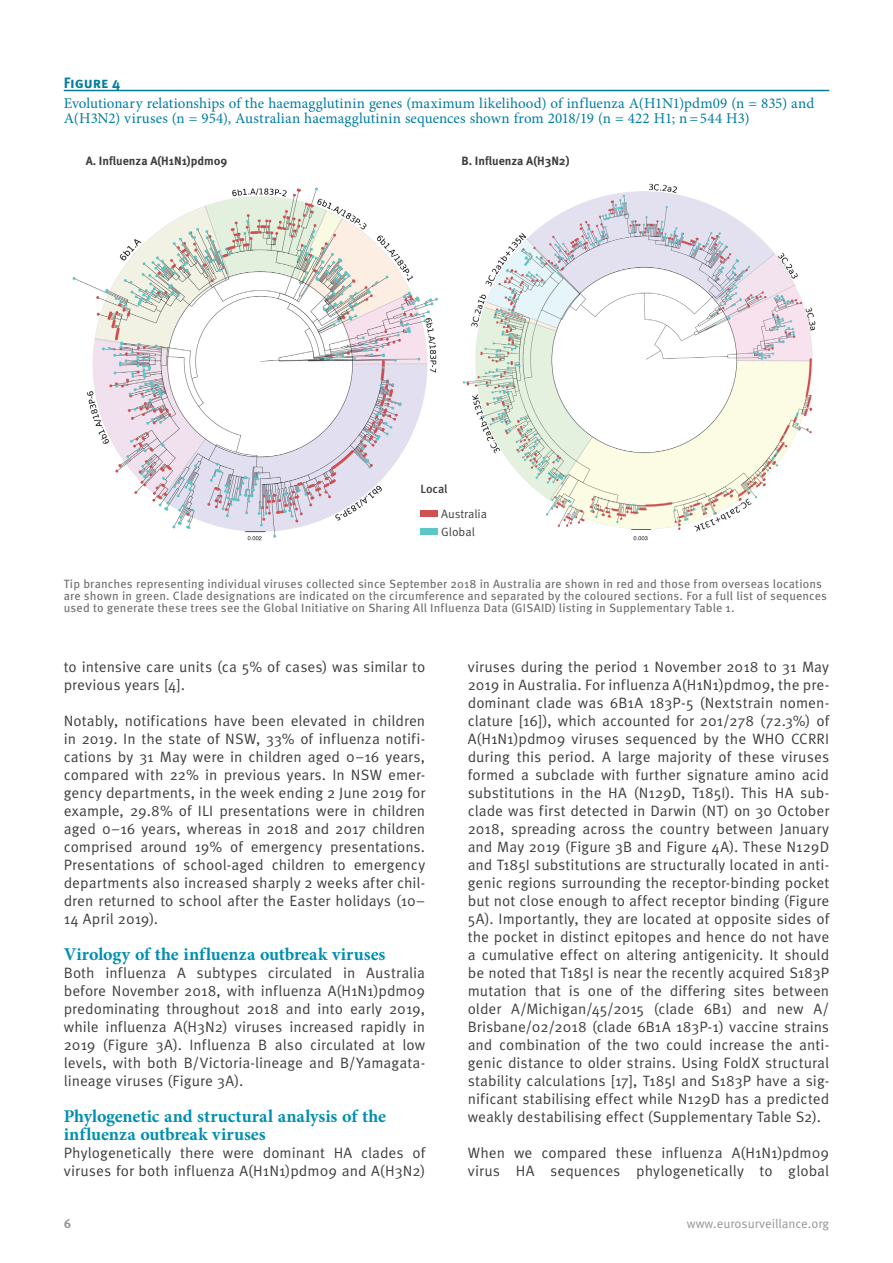
<style>
.page{position:relative;width:893px;height:1263px;background:#fff}
.page>*{position:absolute;margin:0;border:0;box-sizing:border-box;transform-origin:0 0}
.t1{font:700 18px/18px "Minion Pro";color:#008fb0}
.t2{font:15px/18px "Meta Pro";letter-spacing:.005em;color:#3e3e3f}
.t3{font:15px/15px "Minion Pro";letter-spacing:.005em;color:#007d9f}
.t4{font:700 15px "Meta Pro";letter-spacing:-.005em;color:#007d9f}
.t5{font:12.75px "Meta Pro";color:#939598}
.t6{font:700 12.75px "Meta Pro";color:#939598}
.t7{font:12px/12px "Meta Pro";letter-spacing:.01em;color:#6c6d70}
.t8{font:700 12px "Meta Pro";color:#3e3e3f}
.t9{font:12px "Meta Pro";color:#3e3e3f}
.t10{font:500 12px "Meta Pro";letter-spacing:-.005em;color:#3e3e3f}
</style>
<div class="page">
<hr style="left:64px;top:90px;width:765px;height:1px;background:#007d9f">
<img style="left:72px;top:183px;width:744px;height:358px">
<div style="left:420px;top:528px;width:17px;height:6px;background:#5ec6c7"></div>
<div style="left:420px;top:511px;width:17px;height:6px;background:#ce5253"></div>
<p class="t4" style="left:64px;top:73px;width:58px">Figure 4</p>
<p class="t3" style="left:64px;top:96px;width:752px">Evolutionary relationships of the haemagglutinin genes (maximum likelihood) of influenza A(H1N1)pdm09 (n = 835) and<br>A(H3N2) viruses (n = 954), Australian haemagglutinin sequences shown from 2018/19 (n = 422 H1; n=544 H3)</p>
<p class="t8" style="left:86px;top:153px;width:143px">A. Influenza A(H1N1)pdm09</p>
<p class="t8" style="left:461px;top:153px;width:110px">B. Influenza A(H3N2)</p>
<p class="t10" style="left:420px;top:481px;width:29px">Local</p>
<p class="t9" style="left:441px;top:524px;width:35px">Global</p>
<p class="t9" style="left:441px;top:506px;width:48px">Australia</p>
<p class="t7" style="left:64px;top:579px;width:765px">Tip branches representing individual viruses collected since September 2018 in Australia are shown in red and those from overseas locations are shown in green. Clade designations are indicated on the circumference and separated by the coloured sections. For a full list of sequences used to generate these trees see the Global Initiative on Sharing All Influenza Data (GISAID) listing in Supplementary Table 1.</p>
<p class="t2" style="left:64px;top:658px;width:363px">to intensive care units (ca 5% of cases) was similar to previous years [4].</p>
<p class="t2" style="left:64px;top:712px;width:363px;text-align:justify">Notably, notifications have been elevated in children in 2019. In the state of NSW, 33% of influenza notifi&shy;cations by 31 May were in children aged 0–16 years, compared with 22% in previous years. In NSW emer&shy;gency departments, in the week ending 2 June 2019 for example, 29.8% of ILI presentations were in children aged 0–16 years, whereas in 2018 and 2017 children comprised around 19% of emergency presentations.<br>Presentations of school-aged children to emergency departments also increased sharply 2 weeks after chil&shy;dren returned to school after the Easter holidays (10– 14 April 2019).</p>
<p class="t1" style="left:64px;top:945px;width:323px">Virology of the influenza outbreak viruses</p>
<p class="t2" style="left:64px;top:964px;width:363px;text-align:justify">Both influenza A subtypes circulated in Australia before November 2018, with influenza A(H1N1)pdm09 predominating throughout 2018 and into early 2019, while influenza A(H3N2) viruses increased rapidly in 2019 (Figure 3A). Influenza B also circulated at low levels, with both B/Victoria-lineage and B/Yamagata&shy;lineage viruses (Figure 3A).</p>
<p class="t1" style="left:64px;top:1107px;width:324px">Phylogenetic and structural analysis of the influenza outbreak viruses</p>
<p class="t2" style="left:64px;top:1144px;width:363px">Phylogenetically there were dominant HA clades of viruses for both influenza A(H1N1)pdm09 and A(H3N2)</p>
<p class="t2" style="left:468px;top:658px;width:363px;text-align:justify">viruses during the period 1 November 2018 to 31 May 2019 in Australia. For influenza A(H1N1)pdm09, the pre&shy;dominant clade was 6B1A 183P-5 (Nextstrain nomen&shy;clature [16]), which accounted for 201/278 (72.3%) of A(H1N1)pdm09 viruses sequenced by the WHO CCRRI during this period. A large majority of these viruses formed a subclade with further signature amino acid substitutions in the HA (N129D, T185I). This HA sub&shy;clade was first detected in Darwin (NT) on 30 October 2018, spreading across the country between January and May 2019 (Figure 3B and Figure 4A). These N129D and T185I substitutions are structurally located in anti&shy;genic regions surrounding the receptor-binding pocket but not close enough to affect receptor binding (Figure 5A). Importantly, they are located at opposite sides of the pocket in distinct epitopes and hence do not have a cumulative effect on altering antigenicity. It should be noted that T185I is near the recently acquired S183P mutation that is one of the differing sites between older A/Michigan/45/2015 (clade 6B1) and new A/ Brisbane/02/2018 (clade 6B1A 183P-1) vaccine strains and combination of the two could increase the anti&shy;genic distance to older strains. Using FoldX structural stability calculations [17], T185I and S183P have a sig&shy;nificant stabilising effect while N129D has a predicted weakly destabilising effect (Supplementary Table S2).</p>
<p class="t2" style="left:468px;top:1144px;width:363px">When we compared these influenza A(H1N1)pdm09 virus HA sequences phylogenetically to global</p>
<p class="t6" style="left:64px;top:1215px;width:9px">6</p>
<p class="t5" style="left:687px;top:1215px;width:144px">www.eurosurveillance.org</p>
</div>
